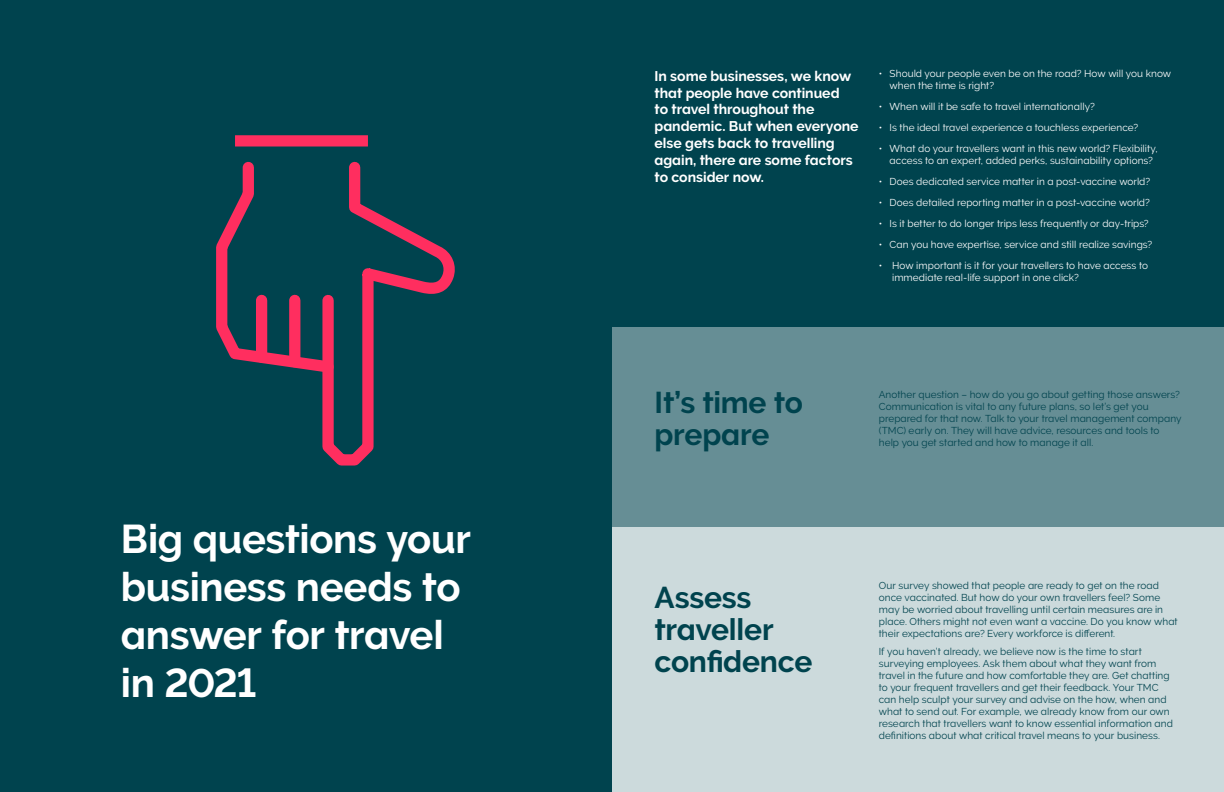
<style>
.page{position:relative;width:1224px;height:792px;background:#fff}
.page>*{position:absolute;margin:0;border:0;box-sizing:border-box;transform-origin:0 0}
.t1{font:700 40px/48px "Raleway";letter-spacing:-.01em;color:#fff}
.t2{font:700 30px/32px "Raleway";letter-spacing:-.005em;color:#00434e}
.t3{font:700 14px/16.8px "Raleway";letter-spacing:-.005em;color:#fff}
.t4{font:10px/12px "Raleway";letter-spacing:.005em;color:#00434e}
.t5{font:10px/12px "Raleway";letter-spacing:.005em;color:#fff}
</style>
<div class="page">
<div style="left:612px;top:0;width:612px;height:327px;background:#00434e"></div>
<div style="left:612px;top:327px;width:612px;height:201px;background:#668e95"></div>
<div style="left:612px;top:528px;width:612px;height:264px;background:#ccdadc"></div>
<div style="left:0;top:0;width:612px;height:792px;background:#00434e"></div>
<div style="left:235px;top:135px;width:133px;height:12px;background:#ff2e5f"></div>
<svg style="left:216px;top:161px;width:101px;height:210px"></svg>
<svg style="left:317px;top:161px;width:135px;height:305px"></svg>
<h1 class="t1" style="left:121px;top:515px;width:352px">Big questions your business needs to answer for travel in 2021</h1>
<h3 class="t3" style="left:655px;top:68px;width:206px">In some businesses, we know that people have continued<br>to travel throughout the pandemic. But when everyone else gets back to travelling again, there are some factors to consider now.</h3>
<p class="t5" style="left:890px;top:68px;width:283px;text-indent:-11px">• Should your people even be on the road? How will you know when the time is right?</p>
<p class="t5" style="left:879px;top:101px;width:218px">• When will it be safe to travel internationally?</p>
<p class="t5" style="left:879px;top:122px;width:261px">• Is the ideal travel experience a touchless experience?</p>
<p class="t5" style="left:890px;top:143px;width:270px;text-indent:-11px">• What do your travellers want in this new world? Flexibility, access to an expert, added perks, sustainability options?</p>
<p class="t5" style="left:879px;top:176px;width:273px">• Does dedicated service matter in a post-vaccine world?</p>
<p class="t5" style="left:879px;top:197px;width:273px">• Does detailed reporting matter in a post-vaccine world?</p>
<p class="t5" style="left:879px;top:218px;width:271px">• Is it better to do longer trips less frequently or day-trips?</p>
<p class="t5" style="left:879px;top:239px;width:275px">• Can you have expertise, service and still realize savings?</p>
<p class="t5" style="left:892px;top:260px;width:257px;text-indent:-13px">• How important is it for your travellers to have access to immediate real-life support in one click?</p>
<h2 class="t2" style="left:655px;top:387px;width:150px">It’s time to prepare</h2>
<p class="t4" style="left:879px;top:389px;width:304px">Another question – how do you go about getting those answers?<br>Communication is vital to any future plans, so let’s get you prepared for that now. Talk to your travel management company (TMC) early on. They will have advice, resources and tools to help you get started and how to manage it all.</p>
<h2 class="t2" style="left:655px;top:582px;width:159px">Assess traveller confidence</h2>
<p class="t4" style="left:879px;top:580px;width:300px">Our survey showed that people are ready to get on the road once vaccinated. But how do your own travellers feel? Some may be worried about travelling until certain measures are in place. Others might not even want a vaccine. Do you know what their expectations are? Every workforce is different.</p>
<p class="t4" style="left:879px;top:645px;width:296px">If you haven’t already, we believe now is the time to start surveying employees. Ask them about what they want from travel in the future and how comfortable they are. Get chatting to your frequent travellers and get their feedback. Your TMC can help sculpt your survey and advise on the how, when and what to send out. For example, we already know from our own research that travellers want to know essential information and definitions about what critical travel means to your business.</p>
</div>
